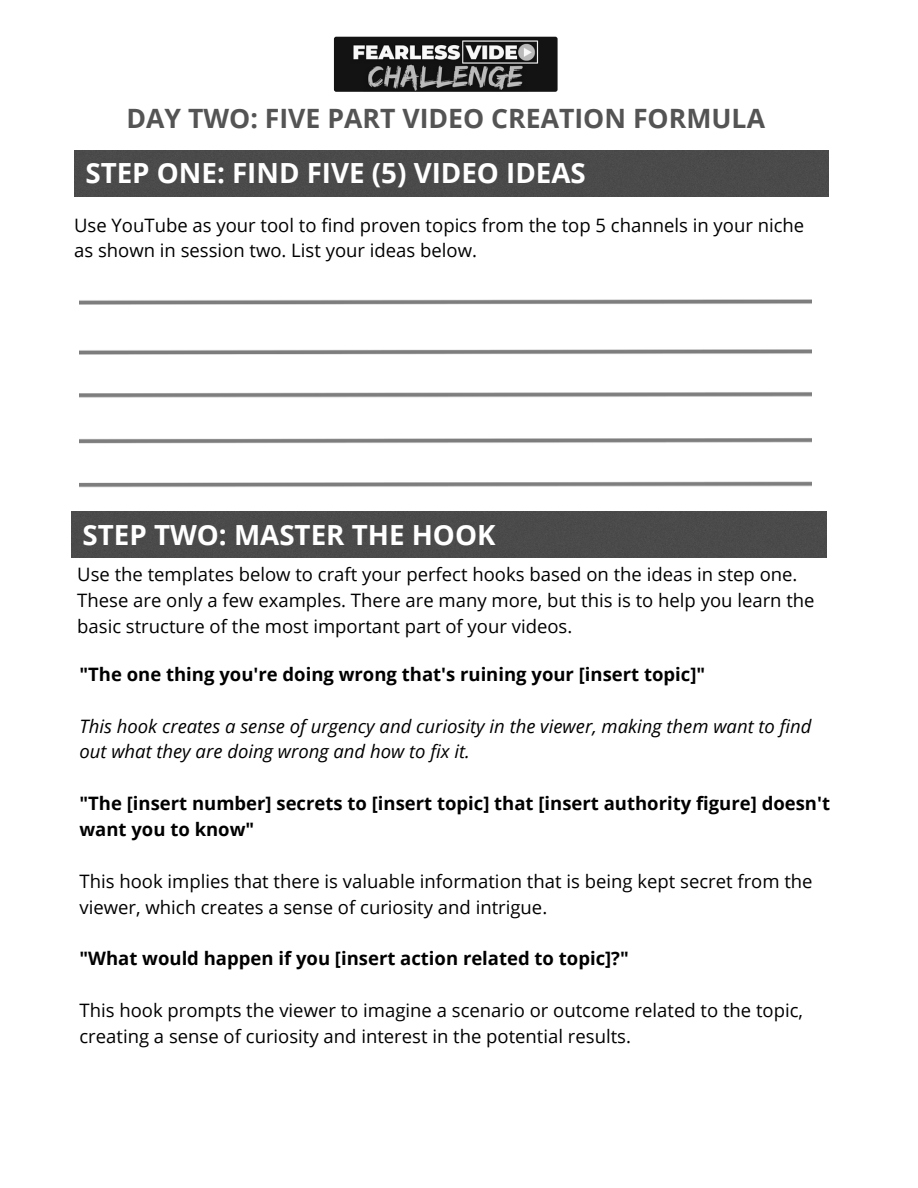
<style>
.page{position:relative;width:918px;height:1188px;background:#fff}
.page>*{position:absolute;margin:0;border:0;box-sizing:border-box;transform-origin:0 0}
.t1{font:700 27.75px "Open Sans";color:#fff}
.t2{font:700 26.7px "Open Sans";color:#545454}
.t3{font:18.45px/25.8px "Open Sans";color:#000}
.t4{font:700 18.45px/25.8px "Open Sans";color:#000}
.t5{font:italic 18.45px/25.8px "Open Sans";color:#000}
</style>
<div class="page">
<div style="left:74px;top:150px;width:755px;height:46px;background:#4b4b4b"></div>
<div style="left:71px;top:512px;width:755px;height:46px;background:#4b4b4b"></div>
<img style="left:334px;top:37px;width:224px;height:55px;border-radius:2px">
<p class="t2" style="left:126px;top:99px;width:640px">DAY TWO: FIVE PART VIDEO CREATION FORMULA</p>
<p class="t1" style="left:85px;top:154px;width:502px">STEP ONE: FIND FIVE (5) VIDEO IDEAS</p>
<p class="t3" style="left:74px;top:212px;width:732px">Use YouTube as your tool to find proven topics from the top 5 channels in your niche as shown in session two. List your ideas below.</p>
<h1 class="t1" style="left:83px;top:515px;width:414px">STEP TWO: MASTER THE HOOK</h1>
<h1 class="t3" style="left:77px;top:561px;width:739px">Use the templates below to craft your perfect hooks based on the ideas in step one.<br>These are only a few examples. There are many more, but this is to help you learn the basic structure of the most important part of your videos.</h1>
<p class="t4" style="left:79px;top:661px;width:627px">"The one thing you're doing wrong that's ruining your [insert topic]"</p>
<p class="t5" style="left:79px;top:712px;width:734px">This hook creates a sense of urgency and curiosity in the viewer, making them want to find out what they are doing wrong and how to fix it.</p>
<h1 class="t4" style="left:79px;top:790px;width:752px">"The [insert number] secrets to [insert topic] that [insert authority figure] doesn't want you to know"</h1>
<p class="t3" style="left:79px;top:868px;width:735px">This hook implies that there is valuable information that is being kept secret from the viewer, which creates a sense of curiosity and intrigue.</p>
<h2 class="t4" style="left:79px;top:945px;width:551px">"What would happen if you [insert action related to topic]?"</h2>
<p class="t3" style="left:79px;top:997px;width:725px">This hook prompts the viewer to imagine a scenario or outcome related to the topic, creating a sense of curiosity and interest in the potential results.</p>
</div>
